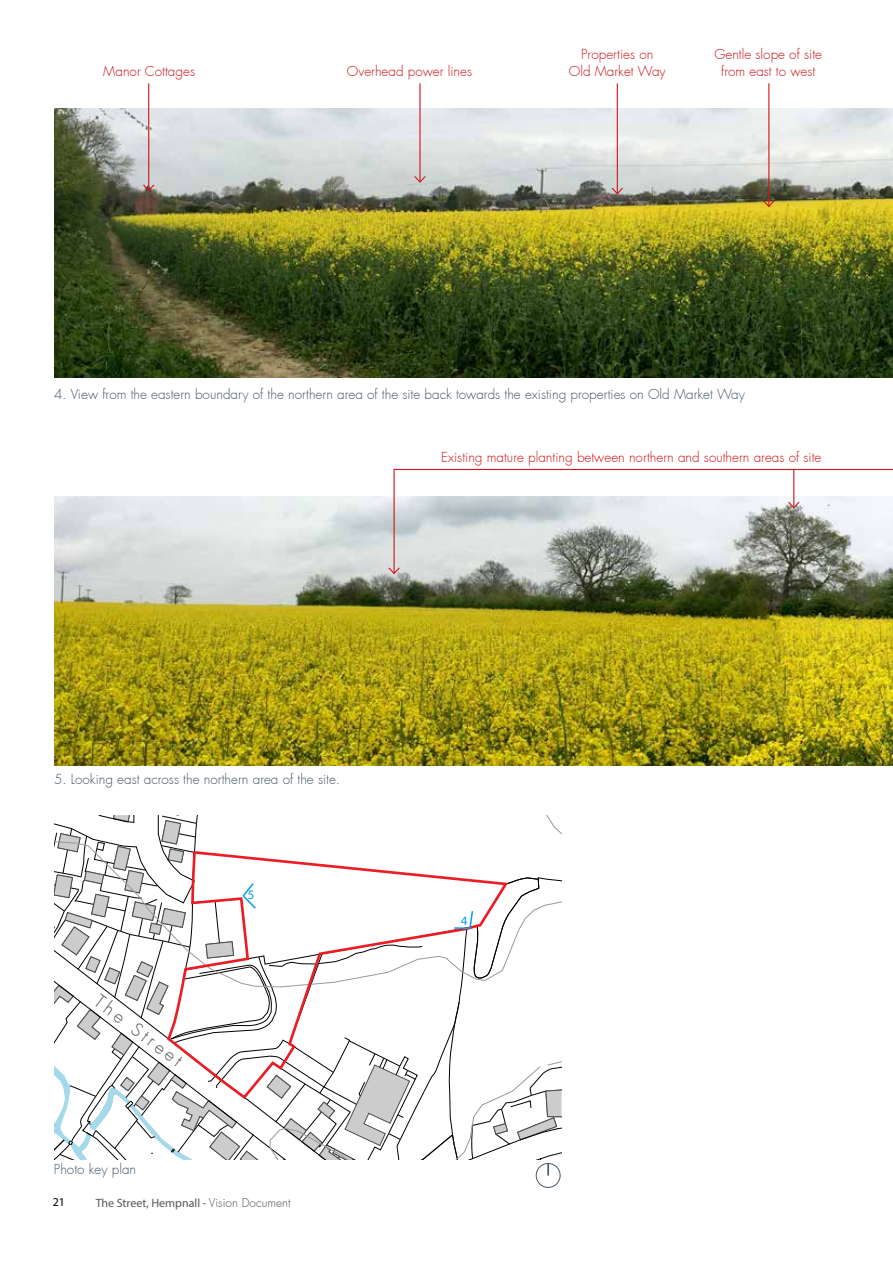
<style>
.page{position:relative;width:893px;height:1263px;background:#fff}
.page>*{position:absolute;margin:0;border:0;box-sizing:border-box;transform-origin:0 0}
.t1{font:300 18px "Futura";color:#575756}
.t2{font:300 13.5px "Futura";color:#475a68}
.t3{font:300 13.5px/16.2px "Futura";color:#cd171a;text-align:center}
.t4{font:12px "Myriad Pro";color:#575756}
.t5{font:12px "Myriad Pro";color:#000}
.s1{font-family:"Futura";font-weight:300}
</style>
<div class="page">
<img style="left:54px;top:108px;width:839px;height:270px">
<img style="left:54px;top:497px;width:839px;height:269px">
<div style="left:536px;top:1163px;width:25px;height:25px;border:1px solid #475a68;border-radius:50%"></div>
<hr style="left:148px;top:83px;width:1px;height:108px;background:#cd171a">
<svg style="left:142px;top:183px;width:14px;height:9px"></svg>
<hr style="left:419px;top:83px;width:2px;height:99px;background:#cd171a">
<svg style="left:413px;top:175px;width:14px;height:9px"></svg>
<hr style="left:617px;top:83px;width:1px;height:111px;background:#cd171a">
<svg style="left:610px;top:187px;width:14px;height:8px"></svg>
<svg style="left:393px;top:468px;width:500px;height:107px"></svg>
<svg style="left:387px;top:566px;width:14px;height:9px"></svg>
<hr style="left:793px;top:469px;width:1px;height:39px;background:#cd171a">
<svg style="left:787px;top:501px;width:14px;height:8px"></svg>
<hr style="left:768px;top:83px;width:1px;height:123px;background:#cd171a">
<svg style="left:762px;top:199px;width:14px;height:9px"></svg>
<svg style="left:54px;top:815px;width:507px;height:360px"></svg>
<p class="t3" style="left:103px;top:63px;width:93px">Manor Cottages</p>
<p class="t3" style="left:347px;top:63px;width:127px">Overhead power lines</p>
<p class="t3" style="left:569px;top:47px;width:98px">Properties on<br>Old Market Way</p>
<p class="t3" style="left:714px;top:47px;width:109px">Gentle slope of site from east to west</p>
<p class="t2" style="left:54px;top:386px;width:692px">4. View from the eastern boundary of the northern area of the site back towards the existing properties on Old Market Way</p>
<p class="t3" style="left:441px;top:449px;width:382px">Existing mature planting between northern and southern areas of site</p>
<p class="t2" style="left:54px;top:771px;width:288px">5. Looking east across the northern area of the site.</p>
<h1 class="t1" style="left:103px;top:990px;width:106px;rotate:37deg">The Street</h1>
<p class="t2" style="left:54px;top:1161px;width:84px">Photo key plan</p>
<p class="t5" style="left:53px;top:1195px;width:14px">21</p>
<p class="t4" style="left:96px;top:1195px;width:196px">The Street, Hempnall - <span class="s1">Vision Document</span></p>
</div>
